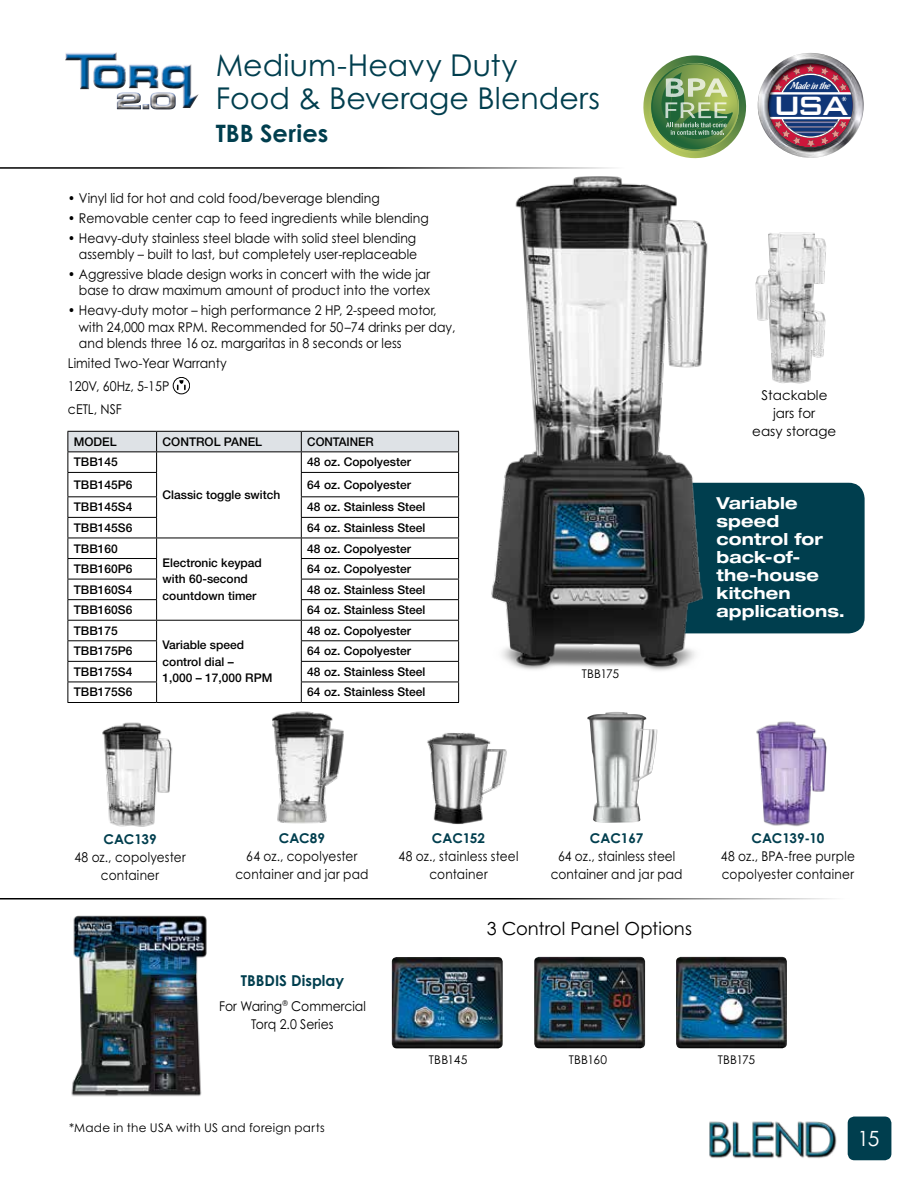
<style>
.page{position:relative;width:918px;height:1188px;background:#fff}
.page>*{position:absolute;margin:0;border:0;box-sizing:border-box;transform-origin:0 0}
.t1{font:500 35.4px "Bank Gothic BT";color:#fff}
.t2{font:30px/33px "Century Gothic Std";color:#003e4e}
.t3{font:700 24px "Century Gothic Std";color:#003e4e}
.t4{font:21px "Century Gothic Std";color:#fff}
.t5{font:18px "Century Gothic Std";letter-spacing:.005em;color:#000}
.t6{font:700 expanded 16.5px/18px "Helvetica Neue LT Std";letter-spacing:.005em;color:#fff}
.t7{font:700 15px "Century Gothic Std";color:#003e4e}
.t8{font:13.5px/16.5px "Century Gothic Std";color:#000;text-align:right;scale:.92 1}
.t9{font:13.5px/18px "Century Gothic Std";letter-spacing:.02em;color:#000;text-align:center;scale:.9 1}
.t10{font:13.5px/18px "Century Gothic Std";color:#000;text-align:center;scale:.9 1}
.t11{font:700 13.5px "Century Gothic Std";color:#003e4e}
.t12{font:13.5px/18px "Century Gothic Std";color:#000;text-align:center}
.t13{font:500 12px/16.5px "Helvetica Neue LT Std";color:#000}
.t14{font:12px "Century Gothic Std";letter-spacing:.02em;color:#000}
.t15{font:10.05px "Chocolate Amargo";letter-spacing:-.005em;color:#fff}
</style>
<div class="page">
<img style="left:392px;top:957px;width:111px;height:91px">
<img style="left:534px;top:957px;width:111px;height:91px">
<img style="left:676px;top:957px;width:111px;height:91px">
<img style="left:587px;top:712px;width:70px;height:111px">
<img style="left:427px;top:732px;width:80px;height:93px">
<img style="left:71px;top:915px;width:136px;height:182px">
<img style="left:755px;top:232px;width:72px;height:152px">
<img style="left:272px;top:711px;width:72px;height:113px">
<img style="left:102px;top:722px;width:71px;height:105px">
<img style="left:756px;top:721px;width:71px;height:106px">
<div style="left:648px;top:483px;width:217px;height:150px;background:#003e4e;border-radius:16px"></div>
<img style="left:491px;top:176px;width:226px;height:495px">
<div style="left:173px;top:377px;width:17px;height:17px;border:1px solid #000;border-radius:50%"></div>
<svg style="left:177px;top:380px;width:9px;height:10px"></svg>
<svg style="left:68px;top:431px;width:391px;height:271px"></svg>
<hr style="left:68px;top:702px;width:89px;height:1px;background:#000">
<hr style="left:157px;top:702px;width:144px;height:1px;background:#000">
<hr style="left:301px;top:702px;width:158px;height:1px;background:#000">
<hr style="left:0;top:898px;width:850px;height:2px;background:#000">
<hr style="left:0;top:167px;width:629px;height:2px;background:#000">
<div style="left:62px;top:51px;width:139px;height:62px;background:#000;opacity:.75"></div>
<svg style="left:643px;top:55px;width:104px;height:104px"></svg>
<img style="left:758px;top:53px;width:106px;height:105px">
<div style="left:765px;top:62px;width:89px;height:86px;background:#000;opacity:.75"></div>
<img style="left:709px;top:1121px;width:128px;height:37px">
<div style="left:848px;top:1117px;width:43px;height:43px;background:#003e4e;border-radius:7px"></div>
<h2 class="t2" style="left:216px;top:48px;width:386px">Medium-Heavy Duty<br>Food &amp; Beverage Blenders</h2>
<h3 class="t3" style="left:216px;top:118px;width:114px">TBB Series</h3>
<p class="t8" style="left:68px;top:190px;width:340px">• Vinyl lid for hot and cold food/beverage blending</p>
<p class="t8" style="left:68px;top:210px;width:394px">• Removable center cap to feed ingredients while blending</p>
<p class="t8" style="left:68px;top:229px;width:381px">• Heavy-duty stainless steel blade with solid steel blending assembly – built to last, but completely user-replaceable</p>
<p class="t8" style="left:68px;top:266px;width:395px">• Aggressive blade design works in concert with the wide jar base to draw maximum amount of product into the vortex</p>
<p class="t8" style="left:79px;top:302px;width:411px;text-align:left;text-indent:-11px">• Heavy-duty motor – high performance 2 HP, 2-speed motor, with 24,000 max RPM. Recommended for 50–74 drinks per day, and blends three 16 oz. margaritas in 8 seconds or less</p>
<p class="t8" style="left:68px;top:351px;width:174px;line-height:23.2px;text-align:left">Limited Two-Year Warranty<br>120V, 60Hz, 5-15P<br>cETL, NSF</p>
<p class="t13" style="left:74px;top:433px;width:44px">MODEL</p>
<p class="t13" style="left:163px;top:433px;width:101px">CONTROL PANEL</p>
<p class="t13" style="left:307px;top:433px;width:68px">CONTAINER</p>
<p class="t13" style="left:74px;top:454px;width:46px">TBB145</p>
<p class="t13" style="left:163px;top:487px;width:119px">Classic toggle switch</p>
<p class="t13" style="left:307px;top:454px;width:105px">48 oz. Copolyester</p>
<p class="t13" style="left:74px;top:476px;width:60px">TBB145P6</p>
<p class="t13" style="left:307px;top:476px;width:105px">64 oz. Copolyester</p>
<p class="t13" style="left:74px;top:499px;width:60px">TBB145S4</p>
<p class="t13" style="left:307px;top:499px;width:120px">48 oz. Stainless Steel</p>
<p class="t13" style="left:74px;top:519px;width:60px">TBB145S6</p>
<p class="t13" style="left:307px;top:519px;width:120px">64 oz. Stainless Steel</p>
<p class="t13" style="left:74px;top:540px;width:46px">TBB160</p>
<p class="t13" style="left:163px;top:554px;width:101px">Electronic keypad with 60-second countdown timer</p>
<p class="t13" style="left:307px;top:540px;width:105px">48 oz. Copolyester</p>
<p class="t13" style="left:74px;top:560px;width:60px">TBB160P6</p>
<p class="t13" style="left:307px;top:560px;width:105px">64 oz. Copolyester</p>
<p class="t13" style="left:74px;top:581px;width:60px">TBB160S4</p>
<p class="t13" style="left:307px;top:581px;width:120px">48 oz. Stainless Steel</p>
<p class="t13" style="left:74px;top:602px;width:60px">TBB160S6</p>
<p class="t13" style="left:307px;top:602px;width:120px">64 oz. Stainless Steel</p>
<p class="t13" style="left:74px;top:622px;width:46px">TBB175</p>
<p class="t13" style="left:163px;top:637px;width:111px">Variable speed control dial –<br>1,000 – 17,000 RPM</p>
<p class="t13" style="left:307px;top:622px;width:105px">48 oz. Copolyester</p>
<p class="t13" style="left:74px;top:643px;width:60px">TBB175P6</p>
<p class="t13" style="left:307px;top:643px;width:105px">64 oz. Copolyester</p>
<p class="t13" style="left:74px;top:663px;width:60px">TBB175S4</p>
<p class="t13" style="left:307px;top:663px;width:120px">48 oz. Stainless Steel</p>
<p class="t13" style="left:74px;top:684px;width:60px">TBB175S6</p>
<p class="t13" style="left:307px;top:684px;width:120px">64 oz. Stainless Steel</p>
<p class="t14" style="left:582px;top:667px;width:39px">TBB175</p>
<p class="t15" style="left:790px;top:80px;width:41px">Made in the</p>
<h1 class="t1" style="left:772px;top:86px;width:78px">USA</h1>
<p class="t12" style="left:752px;top:386px;width:86px">Stackable jars for<br>easy storage</p>
<p class="t6" style="left:717px;top:493px;width:130px">Variable speed control for back-of&shy;the-house kitchen applications.</p>
<p class="t11" style="left:104px;top:831px;width:55px">CAC139</p>
<p class="t9" style="left:74px;top:848px;width:125px">48 oz., copolyester container</p>
<p class="t11" style="left:279px;top:830px;width:48px">CAC89</p>
<p class="t10" style="left:235px;top:847px;width:149px">64 oz., copolyester container and jar pad</p>
<p class="t7" style="left:241px;top:971px;width:105px">TBBDIS Display</p>
<p class="t8" style="left:219px;top:997px;width:161px;line-height:18px;text-align:center">For Waring<sup>®</sup> Commercial<br>Torq 2.0 Series</p>
<p class="t11" style="left:432px;top:829px;width:55px">CAC152</p>
<p class="t9" style="left:399px;top:847px;width:135px">48 oz., stainless steel container</p>
<p class="t11" style="left:590px;top:829px;width:55px">CAC167</p>
<p class="t10" style="left:551px;top:847px;width:148px">64 oz., stainless steel container and jar pad</p>
<h3 class="t5" style="left:487px;top:918px;width:207px">3 Control Panel Options</h3>
<p class="t11" style="left:752px;top:830px;width:74px">CAC139-10</p>
<p class="t9" style="left:721px;top:847px;width:151px;text-align:left">48 oz., BPA-free purple copolyester container</p>
<p class="t14" style="left:69px;top:1121px;width:257px">*Made in the USA with US and foreign parts</p>
<p class="t14" style="left:429px;top:1052px;width:40px">TBB145</p>
<p class="t14" style="left:569px;top:1052px;width:40px">TBB160</p>
<p class="t14" style="left:718px;top:1052px;width:39px">TBB175</p>
<h3 class="t4" style="left:858px;top:1126px;width:23px">15</h3>
</div>
